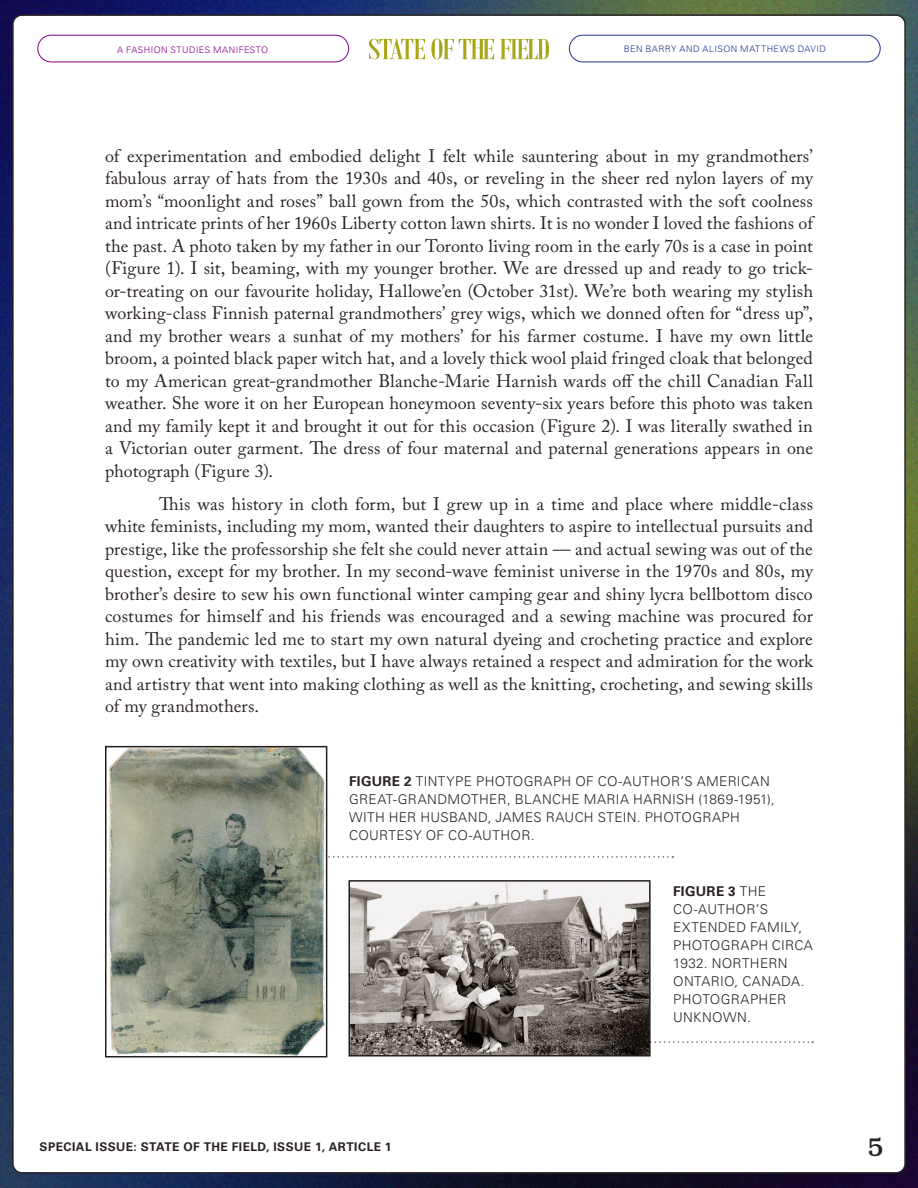
<style>
.page{position:relative;width:918px;height:1188px;background:#fff}
.page>*{position:absolute;margin:0;border:0;box-sizing:border-box;transform-origin:0 0}
.t1{font:500 25.95px "Bookman Std";color:#2a2225}
.Body_Copy{font:18px/22.5px "Adobe Caslon Pro";letter-spacing:.01em;color:#2a2225;text-align:justify}
.Figure_Caption{font:300 13.5px/18px "Univers LT Std";letter-spacing:.025em;color:#2a2225}
.t2{font:700 12px "Univers LT Std";letter-spacing:.04em;color:#2a2225}
.t3{font:300 9px "Univers LT Std";letter-spacing:.05em;color:#223591}
.t4{font:300 9px "Univers LT Std";letter-spacing:.05em;color:#87008a}
.s1{font-weight:700}
</style>
<div class="page">
<img style="left:0;top:0;width:918px;height:1188px">
<div style="left:13px;top:15px;width:892px;height:1158px;background:#fff;border-radius:9px"></div>
<div style="left:37px;top:35px;width:312px;height:27px;border:1px solid #87008a;border-radius:13px"></div>
<div style="left:569px;top:35px;width:312px;height:27px;border:1px solid #223591;border-radius:13px"></div>
<svg style="left:369px;top:39px;width:56px;height:20px"></svg>
<svg style="left:431px;top:39px;width:63px;height:20px"></svg>
<svg style="left:500px;top:39px;width:49px;height:20px"></svg>
<svg style="left:327px;top:856px;width:346px;height:2px"></svg>
<svg style="left:651px;top:1041px;width:162px;height:2px"></svg>
<img style="left:108px;top:749px;width:216px;height:306px">
<div style="left:105px;top:746px;width:222px;height:312px;border:2px solid #231f20"></div>
<img style="left:351px;top:883px;width:297px;height:171px">
<div style="left:348px;top:880px;width:303px;height:177px;border:2px solid #231f20"></div>
<p class="t4" style="left:117px;top:44px;width:152px">A FASHION STUDIES MANIFESTO</p>
<p class="t3" style="left:624px;top:44px;width:204px">BEN BARRY AND ALISON MATTHEWS DAVID</p>
<p class="Body_Copy" style="left:105px;top:144px;width:710px">of experimentation and embodied delight I felt while sauntering about in my grandmothers’ fabulous array of hats from the 1930s and 40s, or reveling in the sheer red nylon layers of my mom’s “moonlight and roses” ball gown from the 50s, which contrasted with the soft coolness and intricate prints of her 1960s Liberty cotton lawn shirts. It is no wonder I loved the fashions of the past. A photo taken by my father in our Toronto living room in the early 70s is a case in point (Figure 1). I sit, beaming, with my younger brother. We are dressed up and ready to go trick&shy;or-treating on our favourite holiday, Hallowe’en (October 31st). We’re both wearing my stylish working-class Finnish paternal grandmothers’ grey wigs, which we donned often for “dress up”, and my brother wears a sunhat of my mothers’ for his farmer costume. I have my own little broom, a pointed black paper witch hat, and a lovely thick wool plaid fringed cloak that belonged to my American great-grandmother Blanche-Marie Harnish wards off the chill Canadian Fall weather. She wore it on her European honeymoon seventy-six years before this photo was taken and my family kept it and brought it out for this occasion (Figure 2). I was literally swathed in a Victorian outer garment. The dress of four maternal and paternal generations appears in one photograph (Figure 3).</p>
<p class="Body_Copy" style="left:105px;top:492px;width:710px;text-indent:54px">This was history in cloth form, but I grew up in a time and place where middle-class white feminists, including my mom, wanted their daughters to aspire to intellectual pursuits and prestige, like the professorship she felt she could never attain — and actual sewing was out of the question, except for my brother. In my second-wave feminist universe in the 1970s and 80s, my brother’s desire to sew his own functional winter camping gear and shiny lycra bellbottom disco costumes for himself and his friends was encouraged and a sewing machine was procured for him. The pandemic led me to start my own natural dyeing and crocheting practice and explore my own creativity with textiles, but I have always retained a respect and admiration for the work and artistry that went into making clothing as well as the knitting, crocheting, and sewing skills of my grandmothers.</p>
<p class="Figure_Caption" style="left:349px;top:772px;width:427px"><span class="s1">FIGURE 2</span> TINTYPE PHOTOGRAPH OF CO-AUTHOR’S AMERICAN GREAT-GRANDMOTHER, BLANCHE MARIA HARNISH (1869-1951), WITH HER HUSBAND, JAMES RAUCH STEIN. PHOTOGRAPH COURTESY OF CO-AUTHOR.</p>
<p class="Figure_Caption" style="left:673px;top:882px;width:141px"><span class="s1">FIGURE 3</span> THE<br>CO-AUTHOR’S<br>EXTENDED FAMILY,<br>PHOTOGRAPH CIRCA<br>1932. NORTHERN<br>ONTARIO, CANADA.<br>PHOTOGRAPHER<br>UNKNOWN.</p>
<p class="t2" style="left:40px;top:1140px;width:353px">SPECIAL ISSUE: STATE OF THE FIELD, ISSUE 1, ARTICLE 1</p>
<h1 class="t1" style="left:868px;top:1132px;width:17px">5</h1>
</div>
